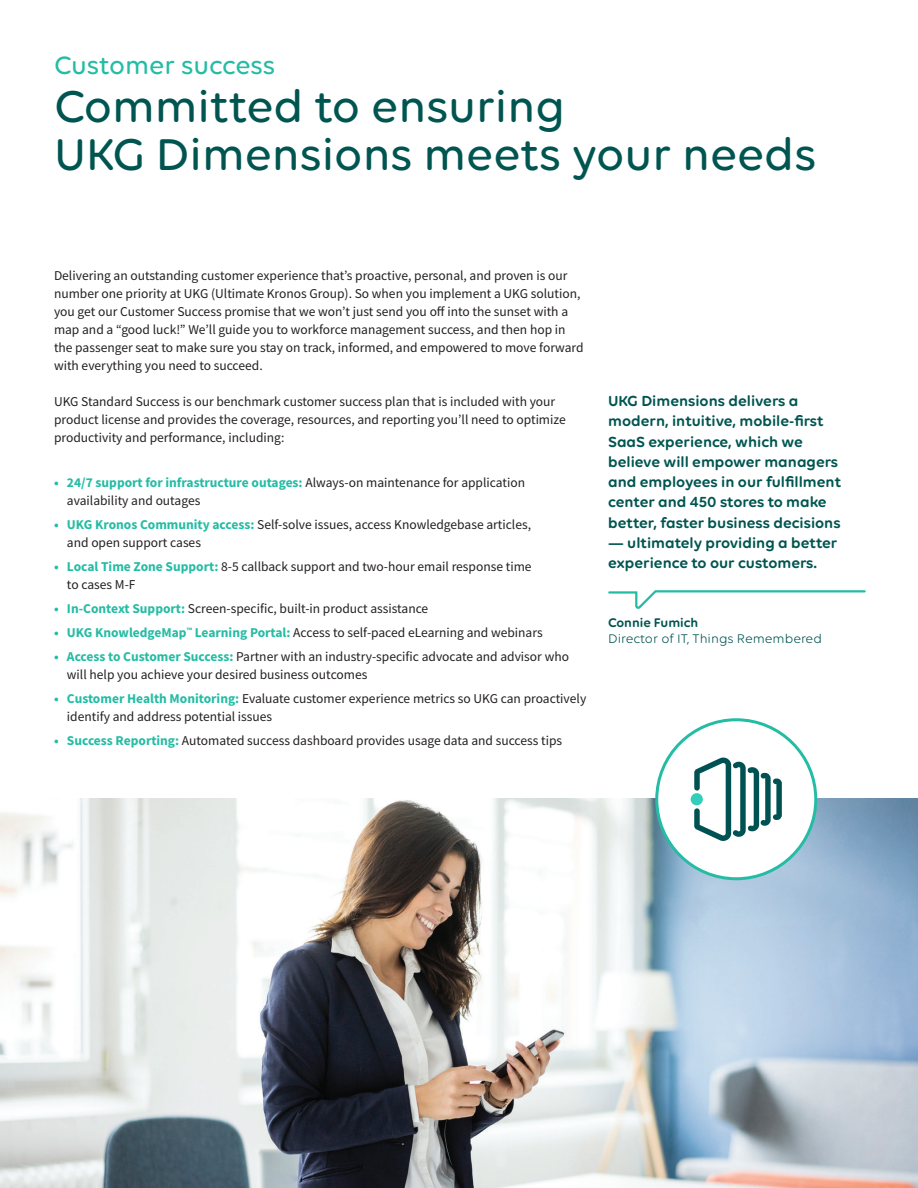
<style>
.page{position:relative;width:918px;height:1188px;background:#fff}
.page>*{position:absolute;margin:0;border:0;box-sizing:border-box;transform-origin:0 0}
.Main_headline_Dark_T{font:500 48px/48px "Volte Rounded";color:#005550}
.Main_subheadline_Lig{font:500 27px "Volte Rounded";color:#24bca4}
.Quote_14_18_Dark_Tea{font:600 15.75px/20.2px "Volte Rounded";color:#005550}
.Body_text_9_12_Black{font:13.5px/18px "Source Sans Pro";color:#231f20}
.Quote_12_14_Dark_nam{font:13.5px/15.8px "Volte Rounded";color:#005550}
.s1{font-weight:700;color:#24bca4}
.s2{font-weight:600}
</style>
<div class="page">
<img style="left:0;top:798px;width:918px;height:390px">
<div style="left:657px;top:720px;width:159px;height:159px;background:#fff;border-radius:50%"></div>
<div style="left:655px;top:718px;width:162px;height:162px;border:3px solid #24bca4;border-radius:50%"></div>
<div style="left:691px;top:793px;width:12px;height:12px;background:#30cebb;border-radius:50%"></div>
<svg style="left:694px;top:757px;width:88px;height:84px"></svg>
<svg style="left:608px;top:590px;width:258px;height:18px"></svg>
<p class="Main_subheadline_Lig" style="left:54px;top:50px;width:223px">Customer success</p>
<p class="Main_headline_Dark_T" style="left:54px;top:81px;width:764px">Committed to ensuring<br>UKG Dimensions meets your needs</p>
<p class="Body_text_9_12_Black" style="left:54px;top:267px;width:531px">Delivering an outstanding customer experience that’s proactive, personal, and proven is our number one priority at UKG (Ultimate Kronos Group). So when you implement a UKG solution, you get our Customer Success promise that we won’t just send you off into the sunset with a map and a “good luck!” We’ll guide you to workforce management success, and then hop in the passenger seat to make sure you stay on track, informed, and empowered to move forward with everything you need to succeed.</p>
<p class="Body_text_9_12_Black" style="left:54px;top:393px;width:513px">UKG Standard Success is our benchmark customer success plan that is included with your product license and provides the coverage, resources, and reporting you’ll need to optimize productivity and performance, including:</p>
<p class="Body_text_9_12_Black" style="left:67px;top:474px;width:460px;text-indent:-13px"><span class="s1">• 24/7 support for infrastructure outages:</span> Always-on maintenance for application availability and outages</p>
<p class="Body_text_9_12_Black" style="left:67px;top:516px;width:466px;text-indent:-13px"><span class="s1">• UKG Kronos Community access:</span> Self-solve issues, access Knowledgebase articles, and open support cases</p>
<p class="Body_text_9_12_Black" style="left:67px;top:558px;width:466px;text-indent:-13px"><span class="s1">• Local Time Zone Support:</span> 8-5 callback support and two-hour email response time to cases M-F</p>
<p class="Body_text_9_12_Black" style="left:54px;top:600px;width:376px"><span class="s1">• In-Context Support:</span> Screen-specific, built-in product assistance</p>
<p class="Body_text_9_12_Black" style="left:54px;top:624px;width:490px"><span class="s1">• UKG KnowledgeMap</span><sup>™</sup> <span class="s1">Learning Portal:</span> Access to self-paced eLearning and webinars</p>
<p class="Body_text_9_12_Black" style="left:67px;top:648px;width:504px;text-indent:-13px"><span class="s1">• Access to Customer Success:</span> Partner with an industry-specific advocate and advisor who will help you achieve your desired business outcomes</p>
<p class="Body_text_9_12_Black" style="left:67px;top:690px;width:521px;text-indent:-13px"><span class="s1">• Customer Health Monitoring:</span> Evaluate customer experience metrics so UKG can proactively identify and address potential issues</p>
<p class="Body_text_9_12_Black" style="left:54px;top:732px;width:510px"><span class="s1">• Success Reporting:</span> Automated success dashboard provides usage data and success tips</p>
<p class="Quote_14_18_Dark_Tea" style="left:608px;top:390px;width:235px">UKG Dimensions delivers a modern, intuitive, mobile-first<br>SaaS experience, which we believe will empower managers and employees in our fulfillment center and 450 stores to make better, faster business decisions</p>
<p class="Quote_14_18_Dark_Tea" style="left:608px;top:532px;width:231px">— ultimately providing a better experience to our customers.</p>
<p class="Quote_12_14_Dark_nam" style="left:608px;top:615px;width:215px"><span class="s2">Connie Fumich<br></span>Director of IT, Things Remembered</p>
</div>
